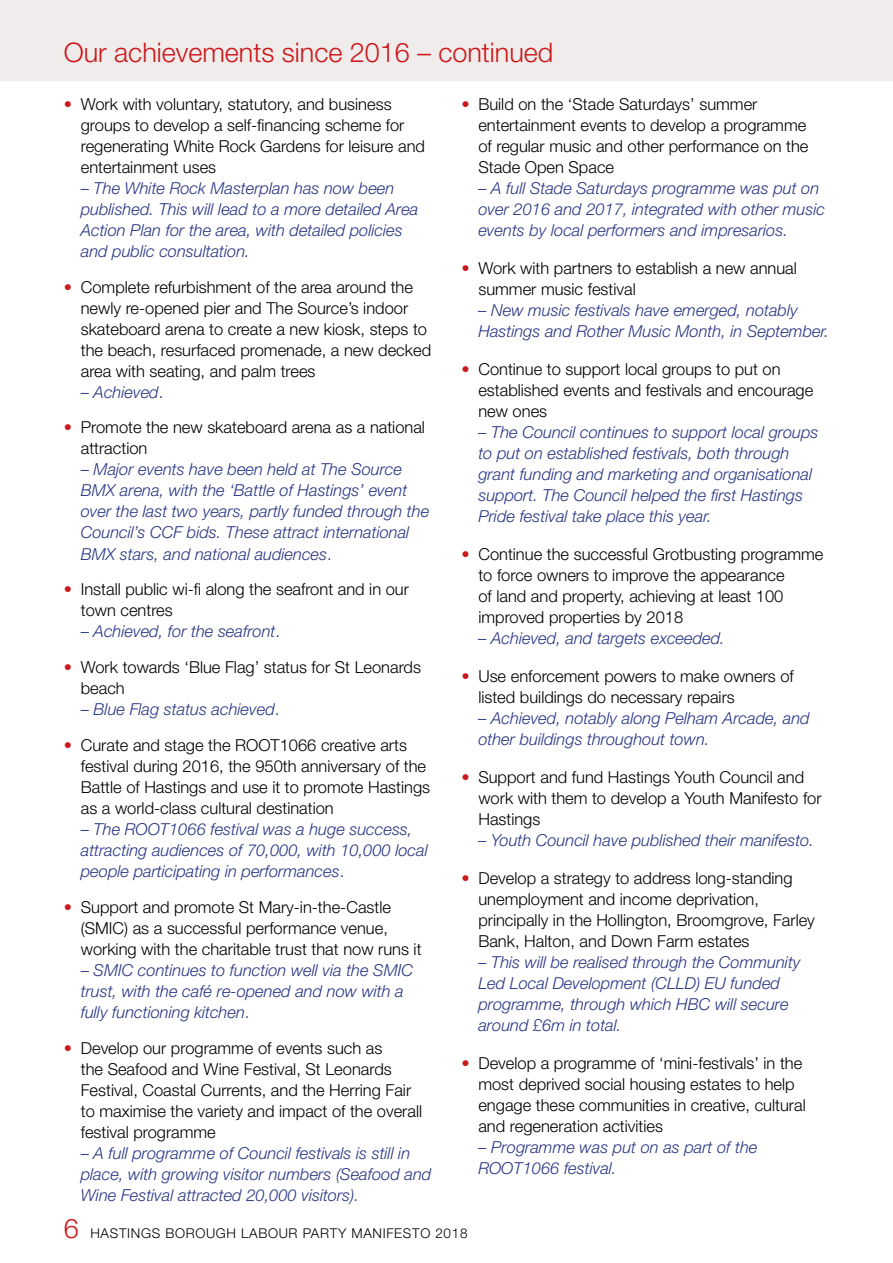
<style>
.page{position:relative;width:893px;height:1263px;background:#fff}
.page>*{position:absolute;margin:0;border:0;box-sizing:border-box;transform-origin:0 0}
.t1{font:300 27px "Helvetica Neue LT Std";color:#cd171a}
.t2{font:300 16.5px/21px "Helvetica Neue LT Std";color:#000}
.t3{font:italic 300 16.5px/21px "Helvetica Neue LT Std";color:#283583}
.t4{font:300 13.5px "Helvetica Neue LT Std";letter-spacing:.05em;color:#000}
.s1{color:#cd171a}
.s2{font-style:normal}
.s3{font-size:27px;color:#cd171a}
</style>
<div class="page">
<div style="left:0;top:0;width:893px;height:81px;background:#efeceb"></div>
<h1 class="t1" style="left:64px;top:36px;width:491px">Our achievements since 2016 – continued</h1>
<p class="t2" style="left:81px;top:93px;width:346px;text-indent:-17px"><span class="s1">•</span> Work with voluntary, statutory, and business groups to develop a self-financing scheme for regenerating White Rock Gardens for leisure and entertainment uses</p>
<p class="t3" style="left:81px;top:177px;width:339px"><span class="s2">–</span> The White Rock Masterplan has now been published. This will lead to a more detailed Area Action Plan for the area, with detailed policies and public consultation.</p>
<p class="t2" style="left:81px;top:276px;width:352px;text-indent:-17px"><span class="s1">•</span> Complete refurbishment of the area around the newly re-opened pier and The Source’s indoor skateboard arena to create a new kiosk, steps to the beach, resurfaced promenade, a new decked area with seating, and palm trees</p>
<p class="t3" style="left:81px;top:381px;width:84px"><span class="s2">–</span> Achieved<span class="s2">.</span></p>
<p class="t2" style="left:81px;top:417px;width:346px;text-indent:-17px"><span class="s1">•</span> Promote the new skateboard arena as a national attraction</p>
<p class="t3" style="left:81px;top:459px;width:350px"><span class="s2">–</span> Major events have been held at The Source BMX arena, with the ‘Battle of Hastings’ event over the last two years, partly funded through the Council’s CCF bids. These attract international BMX stars, and national audiences<span class="s2">.</span></p>
<p class="t2" style="left:81px;top:579px;width:330px;text-indent:-17px"><span class="s1">•</span> Install public wi-fi along the seafront and in our town centres</p>
<p class="t3" style="left:81px;top:621px;width:201px"><span class="s2">–</span> Achieved, for the seafront<span class="s2">.</span></p>
<p class="t2" style="left:81px;top:657px;width:342px;text-indent:-17px"><span class="s1">•</span> Work towards ‘Blue Flag’ status for St Leonards beach</p>
<p class="t3" style="left:81px;top:699px;width:200px"><span class="s2">–</span> Blue Flag status achieved<span class="s2">.</span></p>
<p class="t2" style="left:81px;top:734px;width:351px;text-indent:-17px"><span class="s1">•</span> Curate and stage the ROOT1066 creative arts festival during 2016, the 950th anniversary of the Battle of Hastings and use it to promote Hastings as a world-class cultural destination</p>
<p class="t3" style="left:81px;top:819px;width:348px"><span class="s2">–</span> The ROOT1066 festival was a huge success, attracting audiences of 70,000, with 10,000 local people participating in performances<span class="s2">.</span></p>
<p class="t2" style="left:81px;top:896px;width:342px;text-indent:-17px"><span class="s1">•</span> Support and promote St Mary-in-the-Castle (SMIC) as a successful performance venue, working with the charitable trust that now runs it</p>
<p class="t3" style="left:81px;top:959px;width:334px"><span class="s2">–</span> SMIC continues to function well via the SMIC trust, with the café re-opened and now with a fully functioning kitchen<span class="s2">.</span></p>
<p class="t2" style="left:81px;top:1037px;width:343px;text-indent:-17px"><span class="s1">•</span> Develop our programme of events such as<br>the Seafood and Wine Festival, St Leonards Festival, Coastal Currents, and the Herring Fair to maximise the variety and impact of the overall festival programme</p>
<p class="t3" style="left:81px;top:1142px;width:352px"><span class="s2">–</span> A full programme of Council festivals is still in place, with growing visitor numbers (Seafood and<br>Wine Festival attracted 20,000 visitors).</p>
<p class="t2" style="left:478px;top:93px;width:332px;text-indent:-17px"><span class="s1">•</span> Build on the ‘Stade Saturdays’ summer entertainment events to develop a programme of regular music and other performance on the Stade Open Space</p>
<p class="t3" style="left:478px;top:177px;width:348px">– A full Stade Saturdays programme was put on over 2016 and 2017, integrated with other music events by local performers and impresarios.</p>
<p class="t2" style="left:478px;top:257px;width:320px;text-indent:-17px"><span class="s1">•</span> Work with partners to establish a new annual summer music festival</p>
<p class="t3" style="left:478px;top:299px;width:352px">– New music festivals have emerged, notably<br>Hastings and Rother Music Month, in September.</p>
<p class="t2" style="left:478px;top:358px;width:336px;text-indent:-17px"><span class="s1">•</span> Continue to support local groups to put on established events and festivals and encourage new ones</p>
<p class="t3" style="left:478px;top:421px;width:342px">– The Council continues to support local groups to put on established festivals, both through grant funding and marketing and organisational support. The Council helped the first Hastings Pride festival take place this year.</p>
<p class="t2" style="left:478px;top:543px;width:347px;text-indent:-17px"><span class="s1">•</span> Continue the successful Grotbusting programme to force owners to improve the appearance<br>of land and property, achieving at least 100 improved properties by 2018</p>
<p class="t3" style="left:478px;top:627px;width:248px">– Achieved, and targets exceeded.</p>
<p class="t2" style="left:478px;top:665px;width:317px;text-indent:-17px"><span class="s1">•</span> Use enforcement powers to make owners of listed buildings do necessary repairs</p>
<p class="t3" style="left:478px;top:707px;width:333px">– Achieved, notably along Pelham Arcade, and other buildings throughout town.</p>
<p class="t2" style="left:478px;top:766px;width:345px;text-indent:-17px"><span class="s1">•</span> Support and fund Hastings Youth Council and work with them to develop a Youth Manifesto for<br>Hastings</p>
<p class="t3" style="left:478px;top:829px;width:337px">– Youth Council have published their manifesto.</p>
<p class="t2" style="left:478px;top:867px;width:338px;text-indent:-17px"><span class="s1">•</span> Develop a strategy to address long-standing unemployment and income deprivation, principally in the Hollington, Broomgrove, Farley Bank, Halton, and Down Farm estates</p>
<p class="t3" style="left:478px;top:951px;width:324px">– This will be realised through the Community Led Local Development (CLLD) EU funded programme, through which HBC will secure around £6m in total.</p>
<p class="t2" style="left:478px;top:1052px;width:329px;text-indent:-17px"><span class="s1">•</span> Develop a programme of ‘mini-festivals’ in the most deprived social housing estates to help engage these communities in creative, cultural and regeneration activities</p>
<p class="t3" style="left:478px;top:1136px;width:281px">– Programme was put on as part of the<br>ROOT1066 festival.</p>
<p class="t4" style="left:64px;top:1224px;width:405px"><span class="s3">6</span> HASTINGS BOROUGH LABOUR PARTY MANIFESTO 2018</p>
</div>
